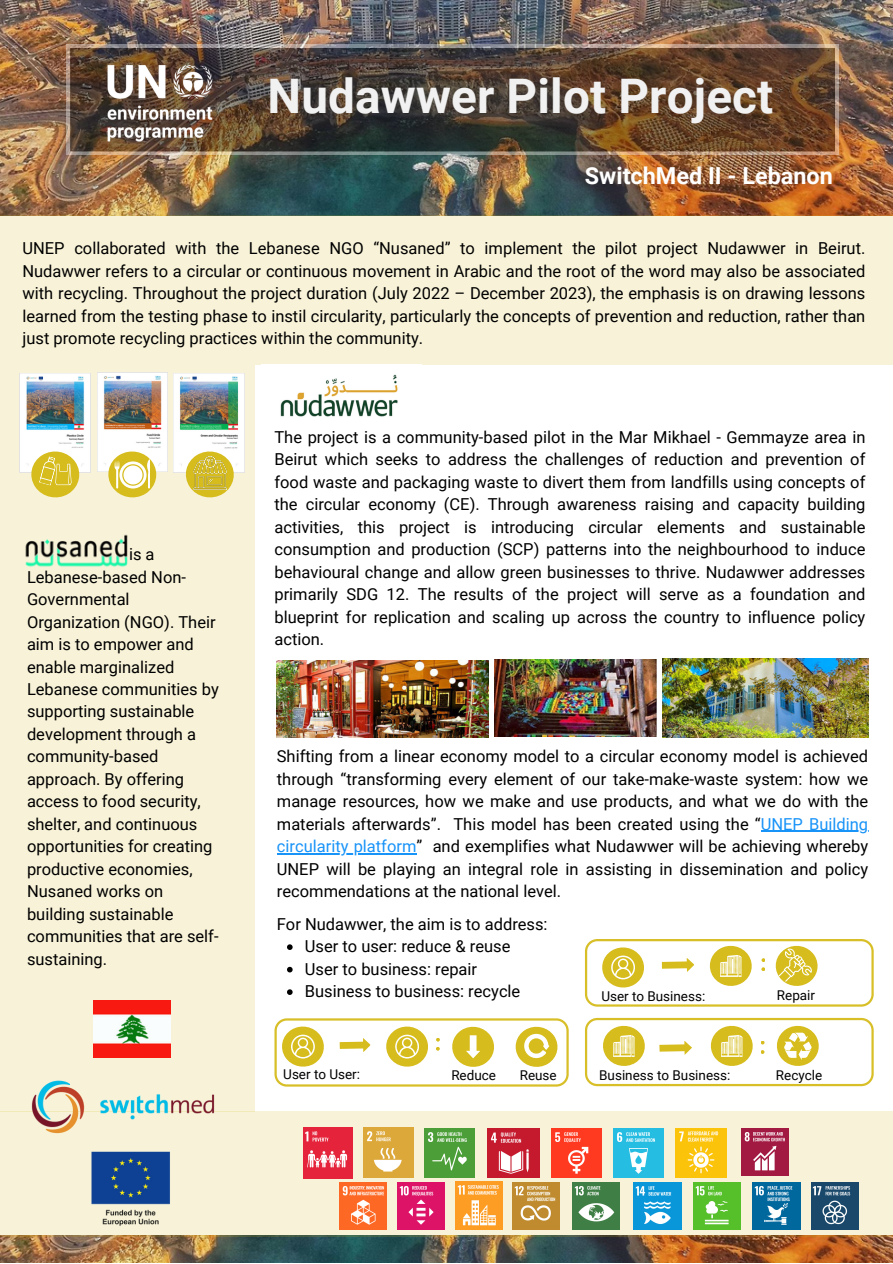
<style>
.page{position:relative;width:893px;height:1264px;background:#fff}
.page>*{position:absolute;margin:0;border:0;box-sizing:border-box;transform-origin:0 0}
.t1{font:700 47.55px "Roboto";letter-spacing:.005em;color:#f1f1f1}
.t2{font:700 23.4px "Roboto";color:#fff}
.t3{font:16.5px/22.5px "Roboto";color:#000;text-align:justify}
.t4{font:13.5px "Roboto";color:#000}
.s1{color:#1893f8}
</style>
<div class="page">
<img style="left:0;top:1236px;width:892px;height:26px">
<img style="left:0;top:0;width:892px;height:216px">
<div style="left:0;top:216px;width:892px;height:149px;background:#f8f3d8"></div>
<img style="left:67px;top:45px;width:771px;height:110px">
<img style="left:106px;top:49px;width:109px;height:105px">
<div style="left:0;top:1111px;width:892px;height:125px;background:#f8f3d8"></div>
<div style="left:0;top:365px;width:255px;height:746px;background:#f8f3d8"></div>
<img style="left:21px;top:1080px;width:205px;height:180px">
<img style="left:25px;top:534px;width:103px;height:33px">
<img style="left:94px;top:1000px;width:76px;height:57px">
<img style="left:675px;top:1128px;width:51px;height:49px">
<img style="left:741px;top:1128px;width:47px;height:47px">
<img style="left:339px;top:1182px;width:47px;height:47px">
<img style="left:455px;top:1181px;width:47px;height:48px">
<img style="left:512px;top:1182px;width:47px;height:47px">
<img style="left:572px;top:1182px;width:47px;height:47px">
<img style="left:633px;top:1182px;width:48px;height:47px">
<img style="left:693px;top:1182px;width:47px;height:47px">
<img style="left:811px;top:1182px;width:47px;height:47px">
<img style="left:397px;top:1182px;width:48px;height:47px">
<img style="left:752px;top:1182px;width:48px;height:47px">
<img style="left:364px;top:1127px;width:49px;height:49px">
<img style="left:425px;top:1128px;width:49px;height:49px">
<img style="left:487px;top:1128px;width:52px;height:49px">
<img style="left:303px;top:1127px;width:50px;height:51px">
<img style="left:552px;top:1128px;width:49px;height:49px">
<img style="left:614px;top:1128px;width:49px;height:49px">
<img style="left:495px;top:659px;width:161px;height:78px">
<img style="left:662px;top:658px;width:206px;height:79px">
<img style="left:277px;top:660px;width:211px;height:77px">
<svg style="left:274px;top:1018px;width:294px;height:68px"></svg>
<svg style="left:585px;top:939px;width:288px;height:67px"></svg>
<img style="left:20px;top:373px;width:71px;height:99px">
<img style="left:97px;top:372px;width:71px;height:99px">
<img style="left:174px;top:373px;width:70px;height:99px">
<svg style="left:585px;top:1017px;width:288px;height:69px"></svg>
<svg style="left:105px;top:448px;width:54px;height:50px"></svg>
<svg style="left:182px;top:448px;width:55px;height:50px"></svg>
<img style="left:193px;top:456px;width:34px;height:33px">
<svg style="left:28px;top:448px;width:55px;height:50px"></svg>
<img style="left:280px;top:374px;width:118px;height:43px">
<hr style="left:760px;top:830px;width:108px;height:1px;background:#1893f8">
<hr style="left:277px;top:853px;width:139px;height:1px;background:#1893f8">
<svg style="left:287px;top:944px;width:5px;height:6px"></svg>
<svg style="left:287px;top:966px;width:5px;height:6px"></svg>
<svg style="left:287px;top:989px;width:5px;height:5px"></svg>
<p class="t1" style="left:267px;top:69px;width:507px">Nudawwer Pilot Project</p>
<p class="t2" style="left:585px;top:163px;width:249px">SwitchMed II - Lebanon</p>
<p class="t3" style="left:22px;top:237px;width:844px">UNEP collaborated with the Lebanese NGO “Nusaned” to implement the pilot project Nudawwer in Beirut.<br>Nudawwer refers to a circular or continuous movement in Arabic and the root of the word may also be associated with recycling. Throughout the project duration (July 2022 – December 2023), the emphasis is on drawing lessons learned from the testing phase to instil circularity, particularly the concepts of prevention and reduction, rather than just promote recycling practices within the community.</p>
<p class="t3" style="left:27px;top:543px;width:193px;text-align:left;text-indent:102px">is a<br>Lebanese-based Non-<br>Governmental<br>Organization (NGO). Their aim is to empower and enable marginalized<br>Lebanese communities by supporting sustainable development through a community-based approach. By offering access to food security, shelter, and continuous opportunities for creating productive economies,<br>Nusaned works on building sustainable communities that are self&shy;sustaining.</p>
<p class="t3" style="left:274px;top:425px;width:592px">The project is a community-based pilot in the Mar Mikhael - Gemmayze area in Beirut which seeks to address the challenges of reduction and prevention of food waste and packaging waste to divert them from landfills using concepts of the circular economy (CE). Through awareness raising and capacity building activities, this project is introducing circular elements and sustainable consumption and production (SCP) patterns into the neighbourhood to induce behavioural change and allow green businesses to thrive. Nudawwer addresses primarily SDG 12. The results of the project will serve as a foundation and blueprint for replication and scaling up across the country to influence policy action.</p>
<p class="t3" style="left:277px;top:745px;width:592px">Shifting from a linear economy model to a circular economy model is achieved through “transforming every element of our take-make-waste system: how we manage resources, how we make and use products, and what we do with the materials afterwards”. This model has been created using the “<span class="s1">UNEP Building circularity platform</span>” and exemplifies what Nudawwer will be achieving whereby UNEP will be playing an integral role in assisting in dissemination and policy recommendations at the national level.</p>
<p class="t3" style="left:277px;top:912px;width:272px">For Nudawwer, the aim is to address:</p>
<p class="t3" style="left:305px;top:935px;width:207px">User to user: reduce &amp; reuse</p>
<p class="t3" style="left:305px;top:957px;width:174px">User to business: repair</p>
<p class="t3" style="left:305px;top:980px;width:217px">Business to business: recycle</p>
<p class="t4" style="left:283px;top:1066px;width:78px">User to User:</p>
<p class="t4" style="left:451px;top:1067px;width:46px">Reduce</p>
<p class="t4" style="left:519px;top:1067px;width:38px">Reuse</p>
<p class="t4" style="left:601px;top:988px;width:105px">User to Business:</p>
<p class="t4" style="left:599px;top:1067px;width:132px">Business to Business:</p>
<p class="t4" style="left:776px;top:987px;width:40px">Repair</p>
<p class="t4" style="left:775px;top:1067px;width:48px">Recycle</p>
</div>
